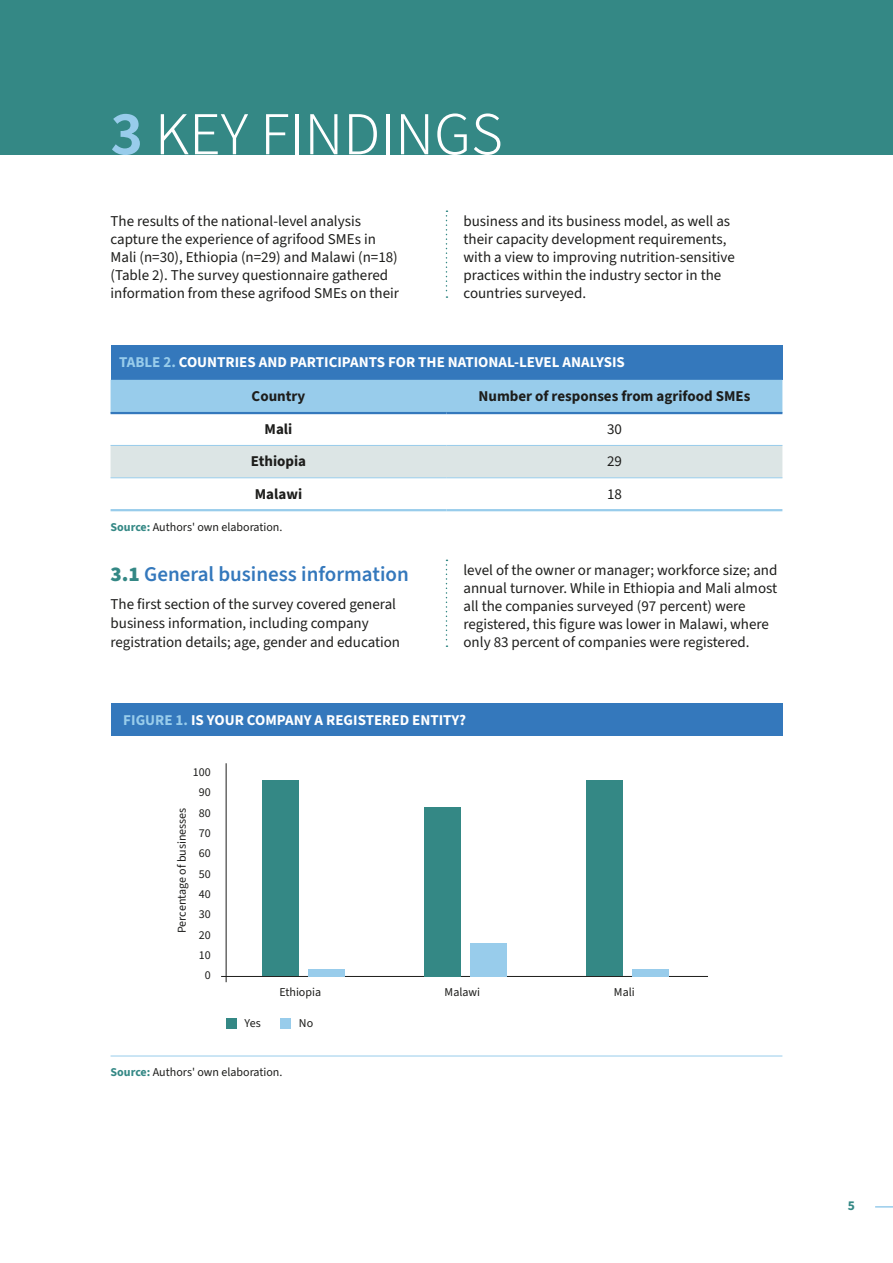
<style>
.page{position:relative;width:893px;height:1263px;background:#fff}
.page>*{position:absolute;margin:0;border:0;box-sizing:border-box;transform-origin:0 0}
.t1{font:300 54.9px "Source Han Sans CN";color:#fff}
.t2{font:600 21px "Source Sans 3";color:#3478bc}
.t3{font:15px/18px "Source Sans 3";color:#1d1d1b}
.t4{font:700 15px "Source Sans 3";color:#fff}
.t5{font:700 15px "Source Sans 3";color:#1d1d1b}
.t6{font:700 13.5px "Source Sans 3";color:#348885}
.t7{font:12px "Source Sans 3";color:#1d1d1b}
.s1{font-weight:700;color:#98cceb}
.s2{color:#98cceb}
.s3{font-weight:700;color:#348885}
.s4{font-weight:900;color:#348885}
</style>
<div class="page">
<svg style="left:875px;top:1206px;width:18px;height:1px"></svg>
<div style="left:0;top:0;width:893px;height:154px;background:#348885"></div>
<svg style="left:446px;top:210px;width:1px;height:88px"></svg>
<svg style="left:446px;top:560px;width:1px;height:87px"></svg>
<div style="left:111px;top:346px;width:671px;height:34px;background:#3478bc"></div>
<div style="left:111px;top:380px;width:671px;height:32px;background:#98cceb"></div>
<div style="left:111px;top:446px;width:671px;height:33px;background:#dce5e5"></div>
<hr style="left:111px;top:445px;width:335px;height:1px;background:#98cceb">
<hr style="left:446px;top:445px;width:336px;height:1px;background:#98cceb">
<hr style="left:111px;top:477px;width:335px;height:1px;background:#98cceb">
<hr style="left:446px;top:477px;width:336px;height:1px;background:#98cceb">
<hr style="left:111px;top:412px;width:335px;height:2px;background:#3478bc">
<hr style="left:446px;top:412px;width:336px;height:2px;background:#3478bc">
<hr style="left:111px;top:509px;width:335px;height:2px;background:#98cceb">
<hr style="left:446px;top:509px;width:336px;height:2px;background:#98cceb">
<div style="left:111px;top:704px;width:671px;height:32px;background:#3478bc"></div>
<hr style="left:111px;top:1056px;width:671px;height:1px;background:#98cceb">
<hr style="left:221px;top:976px;width:487px;height:1px;background:#1d1d1b">
<hr style="left:226px;top:763px;width:1px;height:219px;background:#1d1d1b">
<div style="left:586px;top:780px;width:37px;height:196px;background:#348885"></div>
<div style="left:424px;top:807px;width:37px;height:169px;background:#348885"></div>
<div style="left:632px;top:969px;width:37px;height:7px;background:#98cceb"></div>
<div style="left:470px;top:943px;width:37px;height:33px;background:#98cceb"></div>
<div style="left:226px;top:1018px;width:10px;height:10px;background:#348885"></div>
<div style="left:280px;top:1018px;width:11px;height:10px;background:#98cceb"></div>
<div style="left:262px;top:780px;width:37px;height:196px;background:#348885"></div>
<div style="left:308px;top:969px;width:37px;height:7px;background:#98cceb"></div>
<h1 class="t1" style="left:111px;top:103px;width:394px"><span class="s1">3</span> KEY FINDINGS</h1>
<p class="t3" style="left:111px;top:212px;width:290px">The results of the national-level analysis capture the experience of agrifood SMEs in Mali (n=30), Ethiopia (n=29) and Malawi (n=18) (Table 2). The survey questionnaire gathered information from these agrifood SMEs on their</p>
<p class="t3" style="left:463px;top:212px;width:273px">business and its business model, as well as their capacity development requirements, with a view to improving nutrition-sensitive practices within the industry sector in the countries surveyed.</p>
<p class="t4" style="left:119px;top:353px;width:507px"><span class="s2">TABLE 2.</span> COUNTRIES AND PARTICIPANTS FOR THE NATIONAL-LEVEL ANALYSIS</p>
<p class="t5" style="left:252px;top:386px;width:55px">Country</p>
<p class="t5" style="left:479px;top:386px;width:273px">Number of responses from agrifood SMEs</p>
<p class="t5" style="left:265px;top:419px;width:29px">Mali</p>
<p class="t3" style="left:607px;top:420px;width:16px">30</p>
<p class="t5" style="left:251px;top:451px;width:57px">Ethiopia</p>
<p class="t3" style="left:607px;top:452px;width:16px">29</p>
<p class="t5" style="left:255px;top:484px;width:49px">Malawi</p>
<p class="t3" style="left:607px;top:485px;width:16px">18</p>
<p class="t7" style="left:111px;top:520px;width:173px"><span class="s3">Source:</span> Authors' own elaboration.</p>
<h2 class="t2" style="left:111px;top:561px;width:300px"><span class="s4">3.1</span> General business information</h2>
<p class="t3" style="left:111px;top:594px;width:291px;line-height:19px">The first section of the survey covered general business information, including company registration details; age, gender and education</p>
<p class="t3" style="left:463px;top:561px;width:315px">level of the owner or manager; workforce size; and annual turnover. While in Ethiopia and Mali almost all the companies surveyed (97 percent) were registered, this figure was lower in Malawi, where only 83 percent of companies were registered.</p>
<p class="t4" style="left:123px;top:710px;width:344px"><span class="s2">FIGURE 1.</span> IS YOUR COMPANY A REGISTERED ENTITY?</p>
<p class="t7" style="left:193px;top:764px;width:19px">100</p>
<p class="t7" style="left:174px;top:933px;width:127px;rotate:-90deg">Percentage of businesses</p>
<p class="t7" style="left:199px;top:785px;width:13px">90</p>
<p class="t7" style="left:199px;top:805px;width:13px">80</p>
<p class="t7" style="left:199px;top:825px;width:13px">70</p>
<p class="t7" style="left:199px;top:846px;width:13px">60</p>
<p class="t7" style="left:199px;top:866px;width:13px">50</p>
<p class="t7" style="left:199px;top:886px;width:13px">40</p>
<p class="t7" style="left:199px;top:907px;width:13px">30</p>
<p class="t7" style="left:199px;top:927px;width:13px">20</p>
<p class="t7" style="left:199px;top:947px;width:13px">10</p>
<p class="t7" style="left:205px;top:968px;width:7px">0</p>
<p class="t7" style="left:279px;top:984px;width:43px">Ethiopia</p>
<p class="t7" style="left:245px;top:1015px;width:18px">Yes</p>
<p class="t7" style="left:299px;top:1015px;width:16px">No</p>
<p class="t7" style="left:111px;top:1064px;width:173px"><span class="s3">Source:</span> Authors' own elaboration.</p>
<p class="t7" style="left:445px;top:984px;width:37px">Malawi</p>
<p class="t7" style="left:614px;top:984px;width:22px">Mali</p>
<p class="t6" style="left:848px;top:1197px;width:9px">5</p>
</div>
